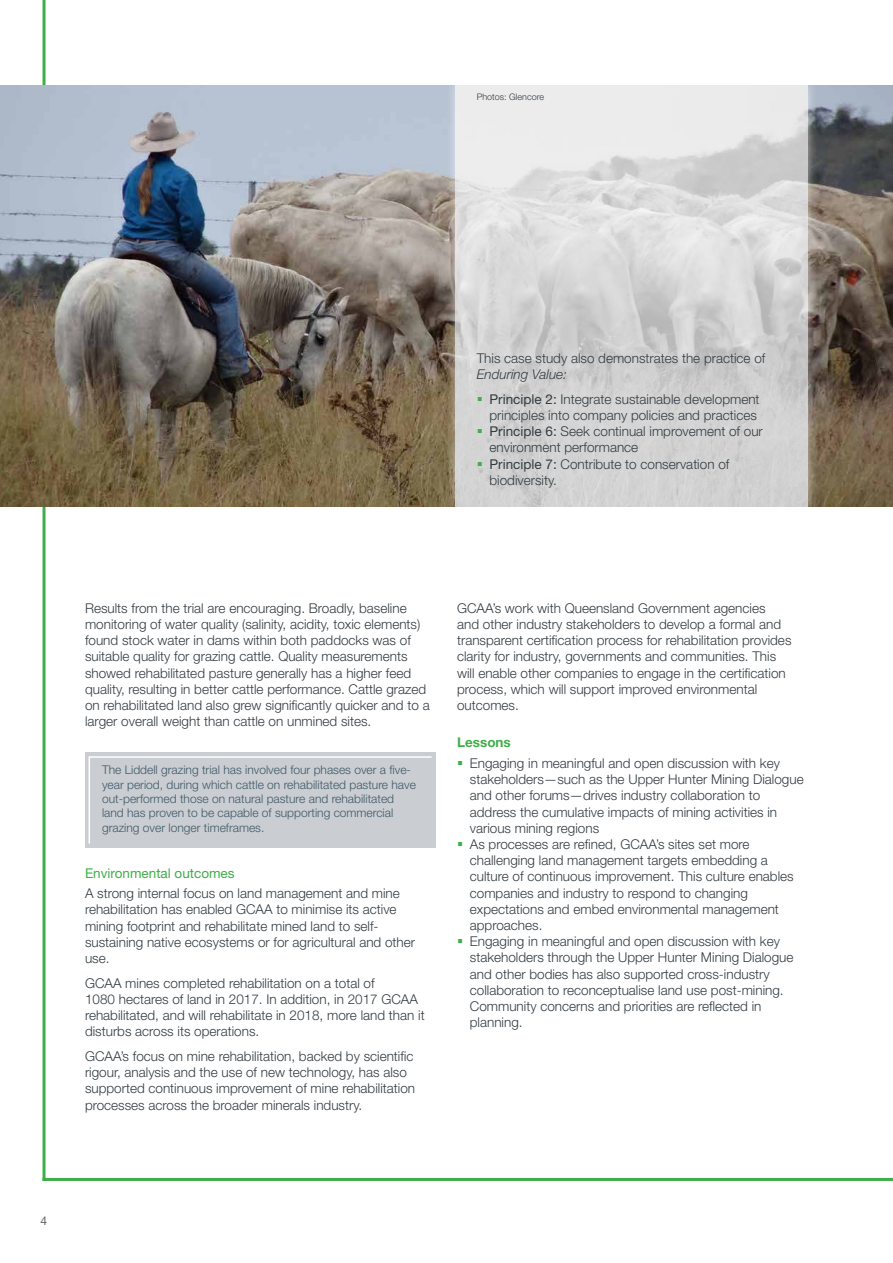
<style>
.page{position:relative;width:893px;height:1263px;background:#fff}
.page>*{position:absolute;margin:0;border:0;box-sizing:border-box;transform-origin:0 0}
.t1{font:300 13.5px/16.2px "Helvetica Neue LT Std";color:#333c42}
.t2{font:13.5px "Helvetica Neue LT Std";color:#3fae49}
.t3{font:700 13.5px "Helvetica Neue LT Std";color:#3fae49}
.t4{font:300 12px/14.4px "Helvetica Neue LT Std";color:#405a68}
.t5{font:12px "Helvetica Neue LT Std";color:#5c6266}
.t6{font:300 9px "Helvetica Neue LT Std";color:#333c42}
.s1{font-style:italic}
.s2{font-weight:400}
</style>
<div class="page">
<hr style="left:43px;top:0;width:3px;height:1181px;background:#3fae49">
<img style="left:0;top:85px;width:893px;height:421px">
<hr style="left:43px;top:1178px;width:850px;height:3px;background:#3fae49">
<div style="left:85px;top:753px;width:351px;height:95px;background:#cacdd1"></div>
<svg style="left:88px;top:756px;width:344px;height:88px"></svg>
<div style="left:446px;top:75px;width:372px;height:441px;background:#fff;opacity:.75"></div>
<svg style="left:455px;top:85px;width:353px;height:421px;background:#d8d8d8"></svg>
<svg style="left:478px;top:397px;width:4px;height:4px"></svg>
<svg style="left:478px;top:429px;width:4px;height:4px"></svg>
<svg style="left:478px;top:462px;width:4px;height:4px"></svg>
<p class="t6" style="left:477px;top:91px;width:69px">Photos: Glencore</p>
<p class="t1" style="left:477px;top:350px;width:290px">This case study also demonstrates the practice of</p>
<p class="t1" style="left:489px;top:362px;width:272px;line-height:24.8px;text-indent:-13px"><span class="s1">Enduring Value:<br></span><span class="s2">Principle 2:</span> Integrate sustainable development</p>
<p class="t1" style="left:489px;top:407px;width:275px">principles into company policies and practices <span class="s2">Principle 6:</span> Seek continual improvement of our environment performance<br><span class="s2">Principle 7:</span> Contribute to conservation of biodiversity.</p>
<p class="t1" style="left:85px;top:599px;width:346px">Results from the trial are encouraging. Broadly, baseline monitoring of water quality (salinity, acidity, toxic elements) found stock water in dams within both paddocks was of suitable quality for grazing cattle. Quality measurements showed rehabilitated pasture generally has a higher feed quality, resulting in better cattle performance. Cattle grazed on rehabilitated land also grew significantly quicker and to a larger overall weight than cattle on unmined sites.</p>
<p class="t4" style="left:102px;top:762px;width:315px">The Liddell grazing trial has involved four phases over a five&shy;year period, during which cattle on rehabilitated pasture have out-performed those on natural pasture and rehabilitated land has proven to be capable of supporting commercial grazing over longer timeframes.</p>
<p class="t2" style="left:85px;top:865px;width:151px">Environmental outcomes</p>
<p class="t1" style="left:85px;top:885px;width:332px">A strong internal focus on land management and mine rehabilitation has enabled GCAA to minimise its active mining footprint and rehabilitate mined land to self&shy;sustaining native ecosystems or for agricultural and other use.</p>
<p class="t1" style="left:85px;top:974px;width:341px">GCAA mines completed rehabilitation on a total of<br>1080 hectares of land in 2017. In addition, in 2017 GCAA rehabilitated, and will rehabilitate in 2018, more land than it disturbs across its operations.</p>
<p class="t1" style="left:85px;top:1048px;width:332px">GCAA’s focus on mine rehabilitation, backed by scientific rigour, analysis and the use of new technology, has also supported continuous improvement of mine rehabilitation processes across the broader minerals industry.</p>
<p class="t1" style="left:457px;top:599px;width:336px">GCAA’s work with Queensland Government agencies<br>and other industry stakeholders to develop a formal and transparent certification process for rehabilitation provides clarity for industry, governments and communities. This will enable other companies to engage in the certification process, which will support improved environmental outcomes.</p>
<p class="t3" style="left:457px;top:734px;width:55px">Lessons</p>
<p class="t1" style="left:470px;top:755px;width:335px">Engaging in meaningful and open discussion with key stakeholders—such as the Upper Hunter Mining Dialogue and other forums—drives industry collaboration to address the cumulative impacts of mining activities in various mining regions<br>As processes are refined, GCAA’s sites set more challenging land management targets embedding a culture of continuous improvement. This culture enables companies and industry to respond to changing expectations and embed environmental management approaches.<br>Engaging in meaningful and open discussion with key stakeholders through the Upper Hunter Mining Dialogue and other bodies has also supported cross-industry collaboration to reconceptualise land use post-mining.<br>Community concerns and priorities are reflected in planning.</p>
<p class="t5" style="left:41px;top:1213px;width:8px">4</p>
</div>
